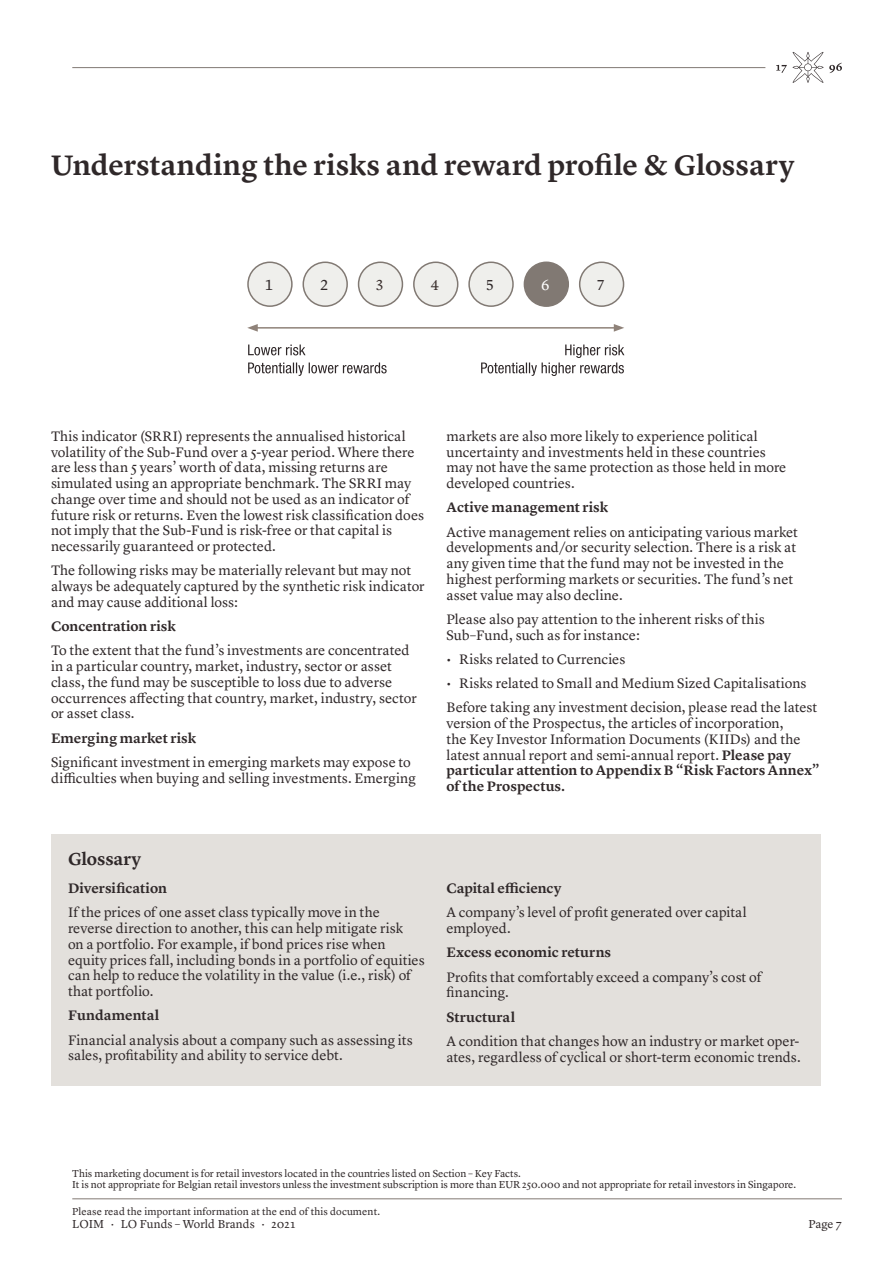
<style>
.page{position:relative;width:893px;height:1263px;background:#fff}
.page>*{position:absolute;margin:0;border:0;box-sizing:border-box;transform-origin:0 0}
.I_Rubriques{font:600 29.25px "Lyon Text";color:#2f2829}
.I_Titres{font:600 18px "Lyon Text";letter-spacing:-.005em;color:#2f2829}
.t1{font:15px "Lyon Text";color:#2f2829}
.t2{font:15px "Lyon Text";color:#392e2c}
.t3{font:15px "Lyon Text";color:#fff}
.I_Texte_de_base{font:14.25px/15.8px "Lyon Text";color:#2f2829}
.I_Texte_de_base-2{font:600 14.25px "Lyon Text";color:#2f2829}
.I_Texte_de_base-3{font:600 14.25px "Lyon Text";letter-spacing:.02em;color:#2f2829}
.t4{font:12px "Lyon Text";letter-spacing:.005em;color:#2f2829}
.t5{font:10.5px/10.5px "Lyon Text";color:#2f2829}
.s1{font-weight:600}
</style>
<div class="page">
<hr style="left:72px;top:67px;width:693px;height:1px;background:#817973">
<svg style="left:829px;top:63px;width:13px;height:10px"></svg>
<svg style="left:776px;top:52px;width:47px;height:31px"></svg>
<hr style="left:72px;top:1198px;width:770px;height:1px;background:#817973">
<div style="left:248px;top:262px;width:44px;height:44px;background:#efefec;border-radius:50%"></div>
<div style="left:247px;top:261px;width:46px;height:46px;border:2px solid #817973;border-radius:50%"></div>
<div style="left:303px;top:262px;width:44px;height:44px;background:#efefec;border-radius:50%"></div>
<div style="left:303px;top:261px;width:45px;height:46px;border:2px solid #817973;border-radius:50%"></div>
<div style="left:359px;top:262px;width:43px;height:44px;background:#efefec;border-radius:50%"></div>
<div style="left:358px;top:261px;width:45px;height:46px;border:2px solid #817973;border-radius:50%"></div>
<div style="left:414px;top:262px;width:44px;height:44px;background:#efefec;border-radius:50%"></div>
<div style="left:413px;top:261px;width:45px;height:46px;border:2px solid #817973;border-radius:50%"></div>
<div style="left:469px;top:262px;width:44px;height:44px;background:#efefec;border-radius:50%"></div>
<div style="left:468px;top:261px;width:46px;height:46px;border:2px solid #817973;border-radius:50%"></div>
<div style="left:524px;top:262px;width:44px;height:44px;background:#817973;border-radius:50%"></div>
<div style="left:524px;top:261px;width:45px;height:46px;border:2px solid #817973;border-radius:50%"></div>
<div style="left:580px;top:262px;width:44px;height:44px;background:#efefec;border-radius:50%"></div>
<div style="left:579px;top:261px;width:45px;height:46px;border:2px solid #817973;border-radius:50%"></div>
<hr style="left:255px;top:327px;width:361px;height:2px;background:#8f8279">
<svg style="left:247px;top:324px;width:11px;height:8px"></svg>
<svg style="left:614px;top:324px;width:10px;height:8px"></svg>
<svg style="left:248px;top:362px;width:139px;height:14px"></svg>
<svg style="left:248px;top:344px;width:58px;height:11px"></svg>
<svg style="left:481px;top:344px;width:143px;height:32px"></svg>
<div style="left:51px;top:835px;width:770px;height:251px;background:#e3e0dc"></div>
<p class="I_Rubriques" style="left:51px;top:143px;width:745px">Understanding the risks and reward profile &amp; Glossary</p>
<p class="t1" style="left:264px;top:273px;width:10px">1</p>
<p class="t1" style="left:320px;top:273px;width:10px">2</p>
<p class="t2" style="left:375px;top:273px;width:10px">3</p>
<p class="t2" style="left:430px;top:273px;width:10px">4</p>
<p class="t1" style="left:486px;top:273px;width:10px">5</p>
<p class="t3" style="left:541px;top:273px;width:10px">6</p>
<p class="t1" style="left:596px;top:273px;width:10px">7</p>
<p class="I_Texte_de_base" style="left:51px;top:427px;width:375px">This indicator (SRRI) represents the annualised historical volatility of the Sub-Fund over a 5-year period. Where there are less than 5 years’ worth of data, missing returns are simulated using an appropriate benchmark. The SRRI may change over time and should not be used as an indicator of future risk or returns. Even the lowest risk classification does not imply that the Sub-Fund is risk-free or that capital is necessarily guaranteed or protected.</p>
<p class="I_Texte_de_base" style="left:51px;top:561px;width:375px">The following risks may be materially relevant but may not always be adequately captured by the synthetic risk indicator and may cause additional loss:</p>
<p class="I_Texte_de_base-2" style="left:51px;top:615px;width:126px">Concentration risk</p>
<p class="I_Texte_de_base" style="left:51px;top:641px;width:367px">To the extent that the fund’s investments are concentrated in a particular country, market, industry, sector or asset class, the fund may be susceptible to loss due to adverse occurrences affecting that country, market, industry, sector or asset class.</p>
<p class="I_Texte_de_base-2" style="left:51px;top:727px;width:147px">Emerging market risk</p>
<p class="I_Texte_de_base" style="left:51px;top:753px;width:366px">Significant investment in emerging markets may expose to difficulties when buying and selling investments. Emerging</p>
<p class="I_Texte_de_base" style="left:446px;top:427px;width:341px">markets are also more likely to experience political uncertainty and investments held in these countries may not have the same protection as those held in more developed countries.</p>
<p class="I_Texte_de_base-2" style="left:446px;top:496px;width:163px">Active management risk</p>
<p class="I_Texte_de_base" style="left:446px;top:523px;width:353px">Active management relies on anticipating various market developments and/or security selection. There is a risk at any given time that the fund may not be invested in the highest performing markets or securities. The fund’s net asset value may also decline.</p>
<p class="I_Texte_de_base" style="left:446px;top:610px;width:320px">Please also pay attention to the inherent risks of this<br>Sub–Fund, such as for instance:</p>
<p class="I_Texte_de_base" style="left:446px;top:650px;width:180px">• Risks related to Currencies</p>
<p class="I_Texte_de_base" style="left:446px;top:674px;width:362px">• Risks related to Small and Medium Sized Capitalisations</p>
<p class="I_Texte_de_base" style="left:446px;top:699px;width:375px">Before taking any investment decision, please read the latest version of the Prospectus, the articles of incorporation,<br>the Key Investor Information Documents (KIIDs) and the latest annual report and semi-annual report. <span class="s1">Please pay particular attention to Appendix B “Risk Factors Annex” of the Prospectus.</span></p>
<p class="I_Titres" style="left:68px;top:845px;width:75px">Glossary</p>
<p class="I_Texte_de_base-2" style="left:68px;top:877px;width:100px">Diversification</p>
<p class="I_Texte_de_base" style="left:68px;top:904px;width:358px">If the prices of one asset class typically move in the reverse direction to another, this can help mitigate risk<br>on a portfolio. For example, if bond prices rise when equity prices fall, including bonds in a portfolio of equities can help to reduce the volatility in the value (i.e., risk) of that portfolio.</p>
<p class="I_Texte_de_base-2" style="left:68px;top:1005px;width:93px">Fundamental</p>
<p class="I_Texte_de_base" style="left:68px;top:1031px;width:346px">Financial analysis about a company such as assessing its sales, profitability and ability to service debt.</p>
<p class="I_Texte_de_base-2" style="left:446px;top:877px;width:117px">Capital efficiency</p>
<p class="I_Texte_de_base" style="left:446px;top:904px;width:302px">A company’s level of profit generated over capital employed.</p>
<p class="I_Texte_de_base-2" style="left:446px;top:942px;width:166px">Excess economic returns</p>
<p class="I_Texte_de_base" style="left:446px;top:968px;width:317px">Profits that comfortably exceed a company’s cost of financing.</p>
<p class="I_Texte_de_base-3" style="left:446px;top:1006px;width:70px">Structural</p>
<p class="I_Texte_de_base" style="left:446px;top:1032px;width:356px">A condition that changes how an industry or market oper&shy;ates, regardless of cyclical or short-term economic trends.</p>
<p class="t5" style="left:72px;top:1168px;width:725px">This marketing document is for retail investors located in the countries listed on Section – Key Facts.<br>It is not appropriate for Belgian retail investors unless the investment subscription is more than EUR 250.000 and not appropriate for retail investors in Singapore.</p>
<p class="t5" style="left:72px;top:1206px;width:309px">Please read the important information at the end of this document.</p>
<p class="t4" style="left:72px;top:1215px;width:224px">LOIM · LO Funds – World Brands · 2021</p>
<p class="t4" style="left:808px;top:1215px;width:35px">Page 7</p>
</div>
